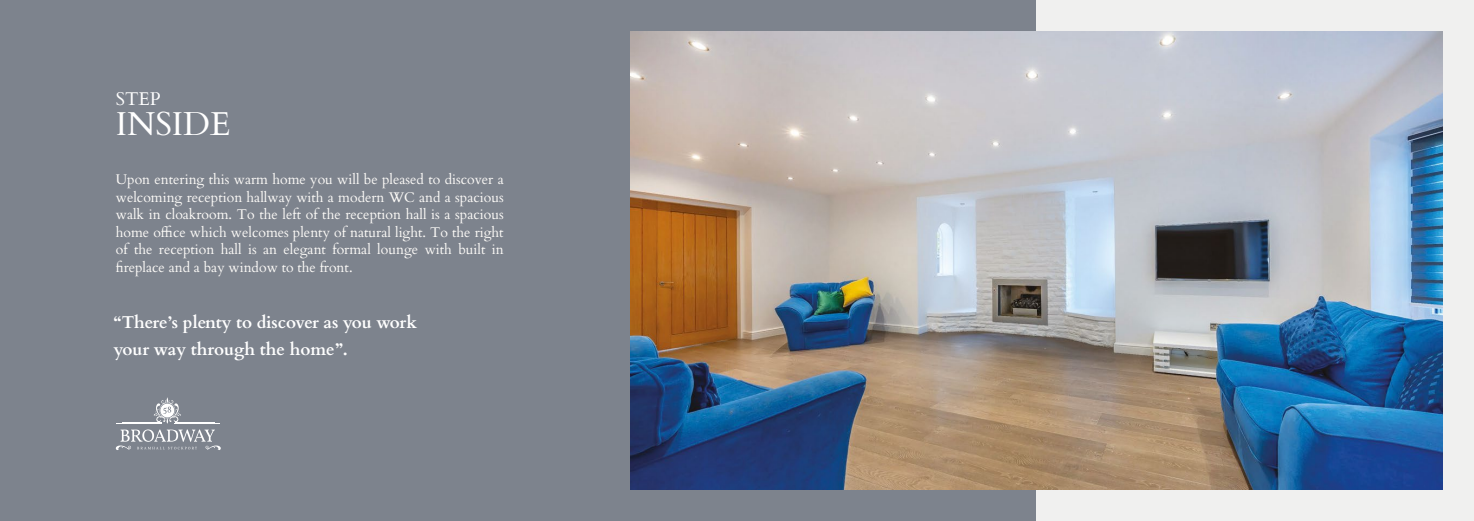
<style>
.page{position:relative;width:1474px;height:521px;background:#fff}
.page>*{position:absolute;margin:0;border:0;box-sizing:border-box;transform-origin:0 0}
.t1{font:33.16px "Cardo";color:#fff}
.t2{font:18.46px "Cardo";color:#fff}
.t3{font:700 17.15px/26.8px "Cardo";color:#fff}
.t4{font:14px/17.5px "Cardo";color:#fdfbf8;text-align:justify}
</style>
<div class="page">
<div style="left:0;top:0;width:1473px;height:521px;background:#7d838d"></div>
<div style="left:1036px;top:0;width:437px;height:521px;background:#f0f0ef"></div>
<img style="left:631px;top:32px;width:811px;height:457px">
<svg style="left:115px;top:397px;width:106px;height:53px"></svg>
<h2 class="t2" style="left:116px;top:84px;width:46px">STEP</h2>
<h1 class="t1" style="left:116px;top:97px;width:116px">INSIDE</h1>
<p class="t4" style="left:116px;top:170px;width:389px">Upon entering this warm home you will be pleased to discover a welcoming reception hallway with a modern WC and a spacious walk in cloakroom. To the left of the reception hall is a spacious home office which welcomes plenty of natural light. To the right of the reception hall is an elegant formal lounge with built in fireplace and a bay window to the front.</p>
<p class="t3" style="left:114px;top:308px;width:305px">“There’s plenty to discover as you work your way through the home”.</p>
</div>
